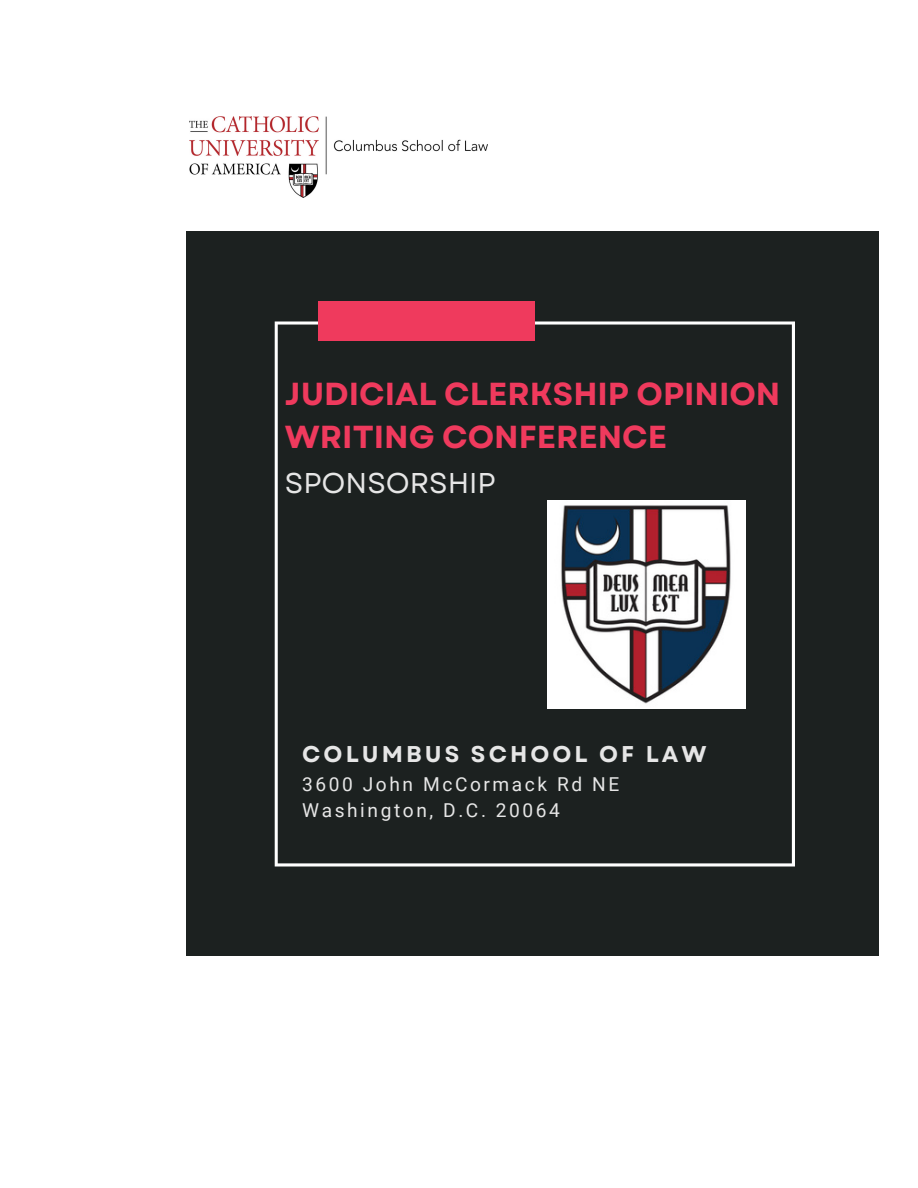
<style>
.page{position:relative;width:918px;height:1188px;background:#fff}
.page>*{position:absolute;margin:0;border:0;box-sizing:border-box;transform-origin:0 0}
.t1{font:700 31.8px/43.8px "Garet";color:#ef3a5d}
.t2{font:28.5px "Garet";color:#e6e6e6}
.t3{font:700 22.8px "Garet";letter-spacing:.135em;color:#e6e6e6}
.t4{font:19.2px "Roboto";letter-spacing:.135em;color:#e6e6e6}
</style>
<div class="page">
<div style="left:187px;top:232px;width:692px;height:724px;background:#1c2120"></div>
<svg style="left:275px;top:321px;width:520px;height:546px"></svg>
<div style="left:319px;top:302px;width:216px;height:39px;background:#ef3a5d"></div>
<img style="left:189px;top:117px;width:299px;height:81px">
<img style="left:548px;top:500px;width:198px;height:209px">
<p class="t1" style="left:285px;top:372px;width:497px">JUDICIAL CLERKSHIP OPINION<br>WRITING CONFERENCE</p>
<p class="t2" style="left:285px;top:463px;width:212px">SPONSORSHIP</p>
<p class="t3" style="left:302px;top:737px;width:406px">COLUMBUS SCHOOL OF LAW</p>
<p class="t4" style="left:302px;top:773px;width:319px">3600 John McCormack Rd NE</p>
<p class="t4" style="left:302px;top:799px;width:259px">Washington, D.C. 20064</p>
</div>
